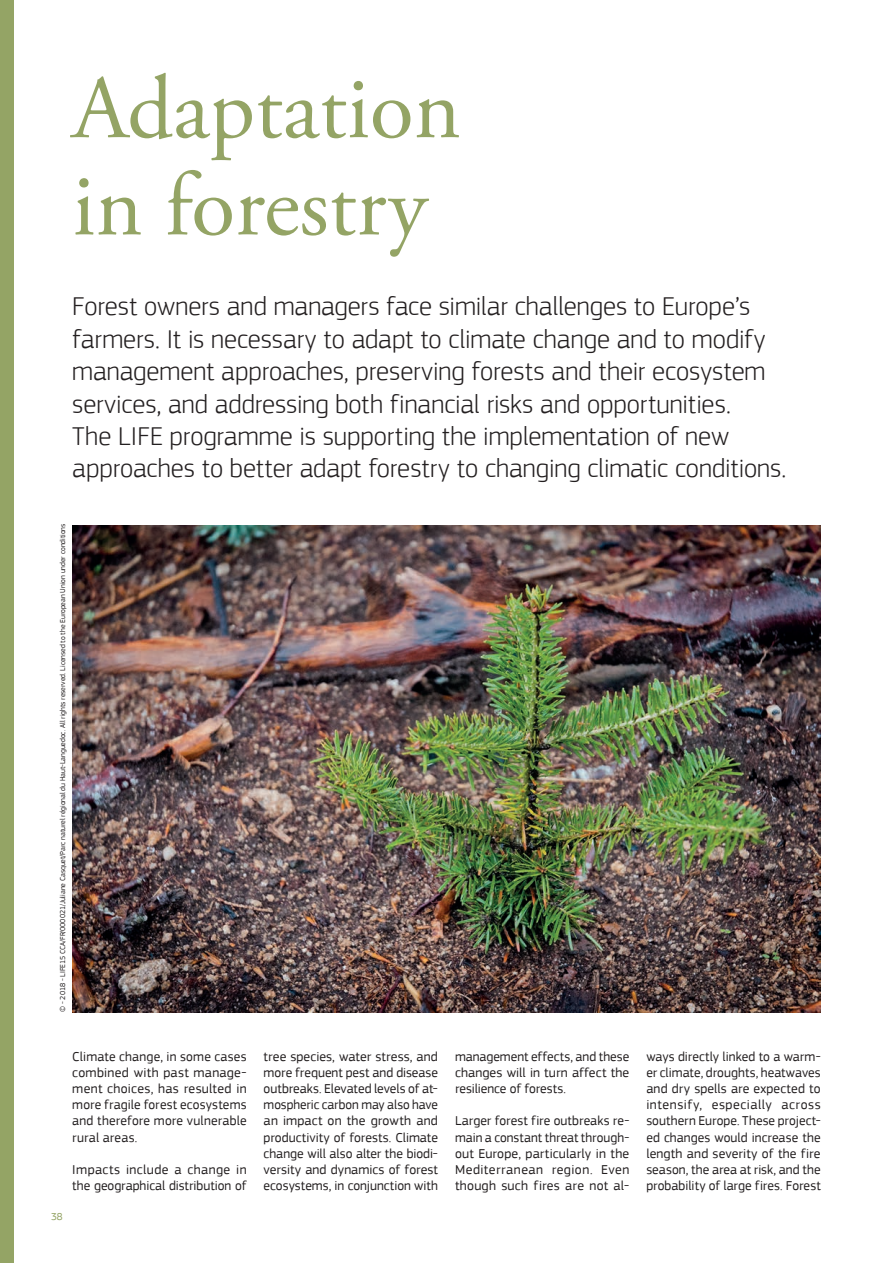
<style>
.page{position:relative;width:893px;height:1263px;background:#fff}
.page>*{position:absolute;margin:0;border:0;box-sizing:border-box;transform-origin:0 0}
.t1{font:90px/97.2px "Adobe Garamond Pro";color:#94a465}
.t2{font:300 27px/32.4px "PF Square Sans Pro";color:#231f20}
.t3{font:13.5px/16.2px "PF Square Sans Pro";letter-spacing:.01em;color:#231f20;text-align:justify}
.t4{font:10.5px "PF Square Sans Pro";color:#94a465}
.t5{font:7.5px "PF Square Sans Pro";letter-spacing:-.01em;color:#231f20}
</style>
<div class="page">
<div style="left:0;top:0;width:14px;height:1263px;background:#94a465"></div>
<img style="left:72px;top:526px;width:749px;height:486px">
<h1 class="t1" style="left:72px;top:63px;width:390px">Adaptation in forestry</h1>
<p class="t2" style="left:72px;top:290px;width:716px">Forest owners and managers face similar challenges to Europe’s farmers. It is necessary to adapt to climate change and to modify management approaches, preserving forests and their ecosystem services, and addressing both financial risks and opportunities.<br>The LIFE programme is supporting the implementation of new approaches to better adapt forestry to changing climatic conditions.</p>
<p class="t5" style="left:58px;top:1012px;width:490px;rotate:-90deg">© - 2018 - LIFE15 CCA/FR/000021/Juliane Casquet/Parc naturel régional du Haut-Languedoc. All rights reserved. Licensed to the European Union under conditions</p>
<p class="t4" style="left:51px;top:1210px;width:13px">38</p>
<p class="t3" style="left:72px;top:1048px;width:176px">Climate change, in some cases combined with past manage&shy;ment choices, has resulted in more fragile forest ecosystems and therefore more vulnerable rural areas.</p>
<p class="t3" style="left:72px;top:1161px;width:176px">Impacts include a change in the geographical distribution of</p>
<p class="t3" style="left:264px;top:1048px;width:176px">tree species, water stress, and more frequent pest and disease outbreaks. Elevated levels of at&shy;mospheric carbon may also have an impact on the growth and productivity of forests. Climate change will also alter the biodi&shy;versity and dynamics of forest ecosystems, in conjunction with</p>
<p class="t3" style="left:455px;top:1048px;width:176px">management effects, and these changes will in turn affect the resilience of forests.</p>
<p class="t3" style="left:455px;top:1113px;width:176px">Larger forest fire outbreaks re&shy;main a constant threat through&shy;out Europe, particularly in the Mediterranean region. Even though such fires are not al-</p>
<p class="t3" style="left:646px;top:1048px;width:176px">ways directly linked to a warm&shy;er climate, droughts, heatwaves and dry spells are expected to intensify, especially across southern Europe. These project&shy;ed changes would increase the length and severity of the fire season, the area at risk, and the probability of large fires. Forest</p>
</div>
